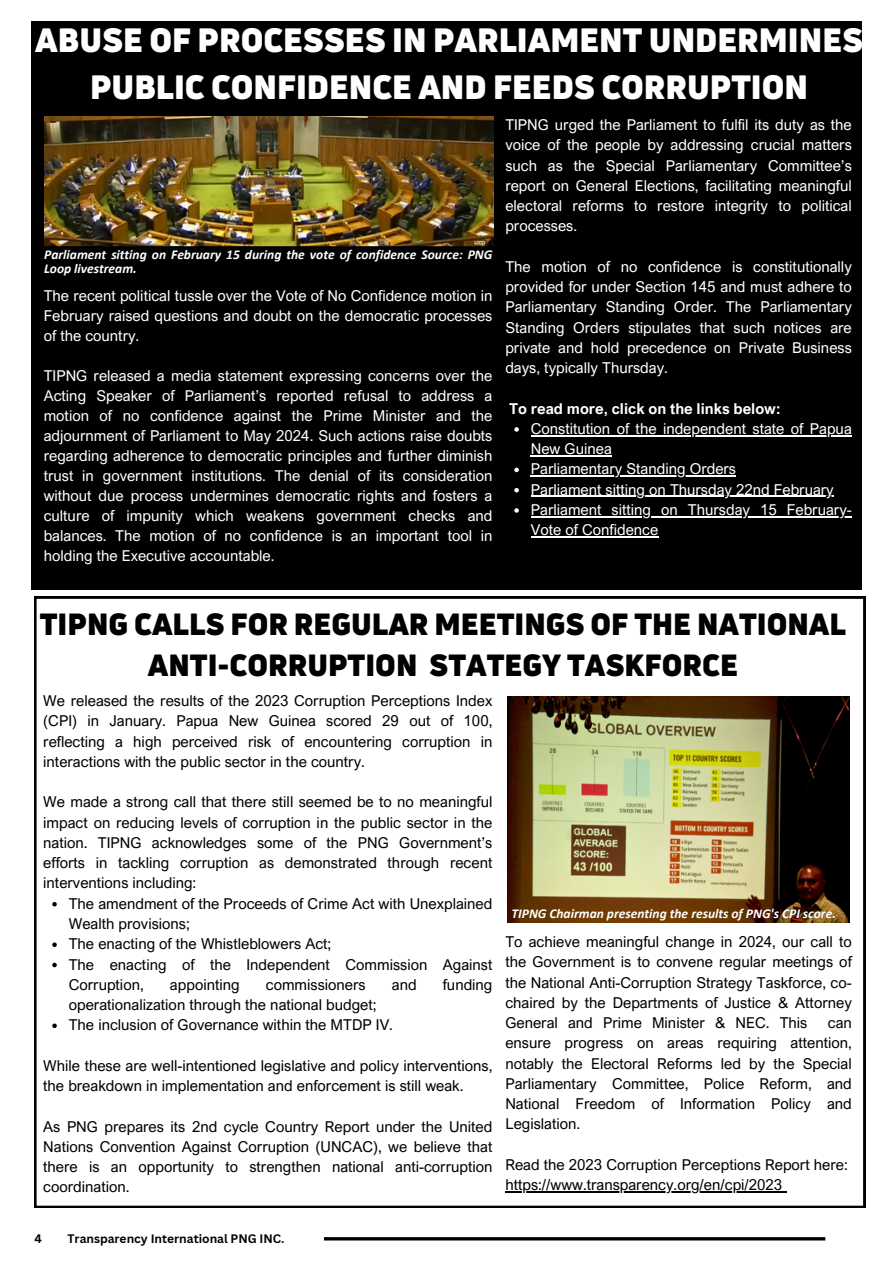
<style>
.page{position:relative;width:894px;height:1264px;background:#fff}
.page>*{position:absolute;margin:0;border:0;box-sizing:border-box;transform-origin:0 0}
.t1{font:900 33px/46.2px "Uni Neue";color:#fff;text-align:center}
.t2{font:900 30px/41.7px "Uni Neue";color:#000;text-align:center}
.t3{font:15px/20.2px "Arial Nova";color:#000;text-align:justify}
.t4{font:15px/20.2px "Arial Nova";color:#fff;text-align:justify}
.t5{font:700 15px "Arial Nova";color:#fff}
.t6{font:italic 700 13.5px/13.5px "Calibri";color:#fff}
.t7{font:700 12px "Canva Sans";color:#000}
</style>
<div class="page">
<hr style="left:324px;top:1237px;width:501px;height:3px;background:#000">
<svg style="left:34px;top:596px;width:831px;height:611px"></svg>
<div style="left:31px;top:21px;width:830px;height:568px;background:#000"></div>
<img style="left:44px;top:117px;width:449px;height:129px">
<img style="left:507px;top:696px;width:342px;height:226px">
<svg style="left:514px;top:427px;width:4px;height:4px"></svg>
<hr style="left:530px;top:435px;width:321px;height:1px;background:#fff">
<hr style="left:530px;top:455px;width:81px;height:1px;background:#fff">
<svg style="left:514px;top:467px;width:4px;height:5px"></svg>
<hr style="left:530px;top:475px;width:206px;height:1px;background:#fff">
<svg style="left:514px;top:488px;width:4px;height:4px"></svg>
<hr style="left:530px;top:496px;width:303px;height:1px;background:#fff">
<svg style="left:514px;top:508px;width:4px;height:4px"></svg>
<hr style="left:530px;top:516px;width:321px;height:1px;background:#fff">
<hr style="left:530px;top:536px;width:128px;height:1px;background:#fff">
<hr style="left:505px;top:1191px;width:277px;height:1px;background:#000">
<svg style="left:52px;top:902px;width:5px;height:4px"></svg>
<svg style="left:52px;top:942px;width:5px;height:5px"></svg>
<svg style="left:52px;top:962px;width:5px;height:5px"></svg>
<svg style="left:52px;top:1023px;width:5px;height:5px"></svg>
<svg style="left:44px;top:246px;width:442px;height:1px"></svg>
<h3 class="t1" style="left:35px;top:17px;width:829px">ABUSE OF PROCESSES IN PARLIAMENT UNDERMINES<br>PUBLIC CONFIDENCE AND FEEDS CORRUPTION</h3>
<p class="t6" style="left:44px;top:249px;width:449px">Parliament sitting on February 15 during the vote of confidence Source: PNG<br>Loop livestream.</p>
<h3 class="t4" style="left:44px;top:285px;width:450px">The recent political tussle over the Vote of No Confidence motion in February raised questions and doubt on the democratic processes of the country.</h3>
<p class="t4" style="left:44px;top:365px;width:450px">TIPNG released a media statement expressing concerns over the Acting Speaker of Parliament’s reported refusal to address a motion of no confidence against the Prime Minister and the adjournment of Parliament to May 2024. Such actions raise doubts regarding adherence to democratic principles and further diminish trust in government institutions. The denial of its consideration without due process undermines democratic rights and fosters a culture of impunity which weakens government checks and balances. The motion of no confidence is an important tool in holding the Executive accountable.</p>
<h3 class="t4" style="left:505px;top:114px;width:348px">TIPNG urged the Parliament to fulfil its duty as the voice of the people by addressing crucial matters such as the Special Parliamentary Committee’s report on General Elections, facilitating meaningful electoral reforms to restore integrity to political processes.</h3>
<h2 class="t4" style="left:505px;top:256px;width:348px">The motion of no confidence is constitutionally provided for under Section 145 and must adhere to Parliamentary Standing Order. The Parliamentary Standing Orders stipulates that such notices are private and hold precedence on Private Business days, typically Thursday.</h2>
<p class="t5" style="left:509px;top:399px;width:273px">To read more, click on the links below:</p>
<p class="t4" style="left:530px;top:418px;width:322px">Constitution of the independent state of Papua<br>New Guinea</p>
<p class="t4" style="left:530px;top:458px;width:207px">Parliamentary Standing Orders</p>
<p class="t4" style="left:530px;top:479px;width:304px">Parliament sitting on Thursday 22nd February</p>
<h3 class="t4" style="left:530px;top:499px;width:322px">Parliament sitting on Thursday 15 February-<br>Vote of Confidence</h3>
<p class="t2" style="left:40px;top:602px;width:807px">TIPNG CALLS FOR REGULAR MEETINGS OF THE NATIONAL<br>ANTI-CORRUPTION STATEGY TASKFORCE</p>
<p class="t3" style="left:43px;top:690px;width:450px">We released the results of the 2023 Corruption Perceptions Index (CPI) in January. Papua New Guinea scored 29 out of 100, reflecting a high perceived risk of encountering corruption in interactions with the public sector in the country.</p>
<p class="t3" style="left:43px;top:791px;width:450px">We made a strong call that there still seemed be to no meaningful impact on reducing levels of corruption in the public sector in the nation. TIPNG acknowledges some of the PNG Government’s efforts in tackling corruption as demonstrated through recent interventions including:</p>
<h3 class="t3" style="left:69px;top:893px;width:425px">The amendment of the Proceeds of Crime Act with Unexplained<br>Wealth provisions;</h3>
<h3 class="t3" style="left:69px;top:933px;width:264px">The enacting of the Whistleblowers Act;</h3>
<h3 class="t3" style="left:69px;top:953px;width:425px">The enacting of the Independent Commission Against<br>Corruption,</h3>
<p class="t6" style="left:511px;top:908px;width:326px">TIPNG Chairman presenting the results of PNG's CPI score.</p>
<h3 class="t3" style="left:505px;top:931px;width:348px">To achieve meaningful change in 2024, our call to the Government is to convene regular meetings of the National Anti-Corruption Strategy Taskforce, co&shy;chaired by the Departments of Justice &amp; Attorney General and Prime Minister &amp; NEC. This</h3>
<h3 class="t3" style="left:170px;top:974px;width:71px">appointing</h3>
<h3 class="t3" style="left:266px;top:974px;width:101px">commissioners</h3>
<h3 class="t3" style="left:392px;top:974px;width:26px">and</h3>
<h3 class="t3" style="left:442px;top:974px;width:51px">funding</h3>
<h3 class="t3" style="left:69px;top:994px;width:309px">operationalization through the national budget;</h3>
<h3 class="t3" style="left:69px;top:1014px;width:325px">The inclusion of Governance within the MTDP IV.</h3>
<h4 class="t3" style="left:43px;top:1055px;width:450px">While these are well-intentioned legislative and policy interventions, the breakdown in implementation and enforcement is still weak.</h4>
<p class="t3" style="left:43px;top:1115px;width:450px">As PNG prepares its 2nd cycle Country Report under the United Nations Convention Against Corruption (UNCAC), we believe that there is an opportunity to strengthen national anti-corruption coordination.</p>
<h3 class="t3" style="left:505px;top:1012px;width:348px;text-indent:322px">can ensure progress on areas requiring attention, notably the Electoral Reforms led by the Special Parliamentary Committee, Police Reform, and National Freedom of Information Policy and Legislation.</h3>
<h1 class="t3" style="left:505px;top:1153px;width:344px">Read the 2023 Corruption Perceptions Report here:</h1>
<p class="t3" style="left:505px;top:1174px;width:278px">https://www.transparency.org/en/cpi/2023</p>
<p class="t7" style="left:34px;top:1229px;width:9px">4</p>
<h1 class="t7" style="left:67px;top:1229px;width:218px">Transparency International PNG INC.</h1>
</div>
